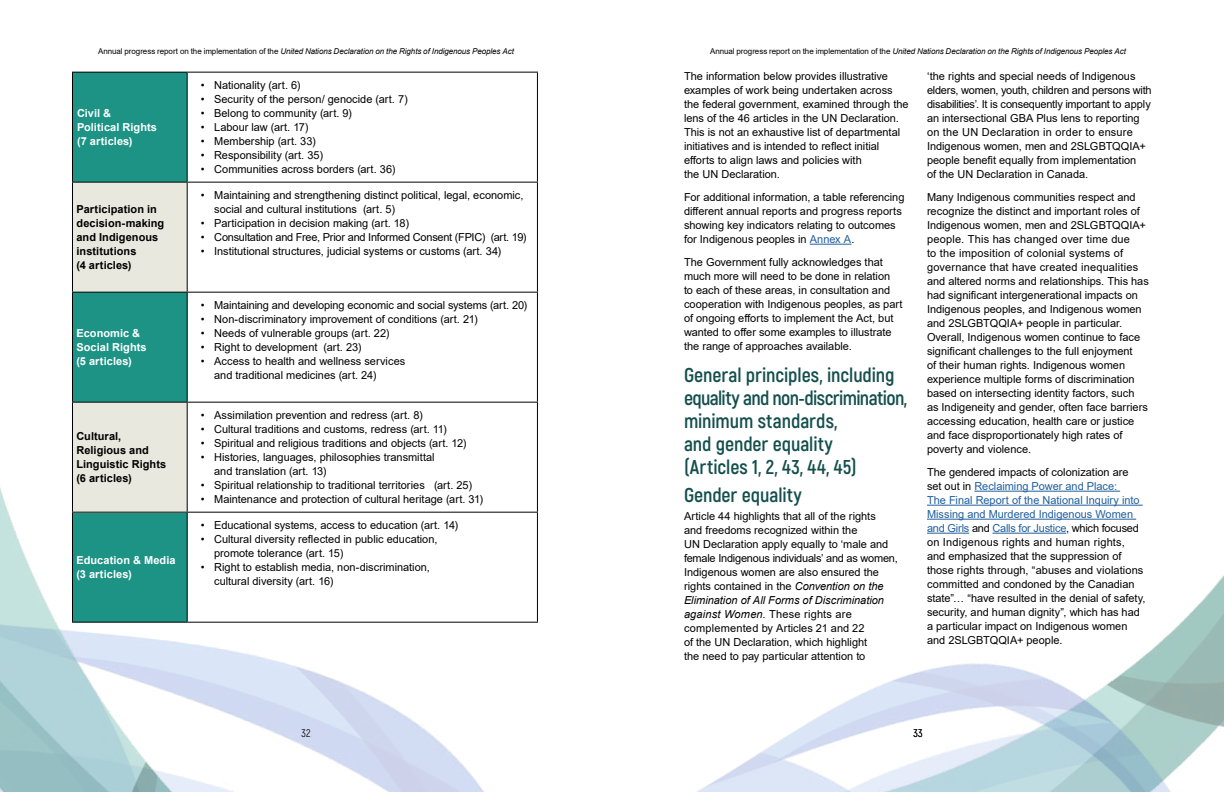
<style>
.page{position:relative;width:1224px;height:792px;background:#fff}
.page>*{position:absolute;margin:0;border:0;box-sizing:border-box;transform-origin:0 0}
.t1{font:700 20px/23px "Akrobat";letter-spacing:-.005em;color:#134f4d}
.t2{font:11px/14px "Arial";color:#000}
.t3{font:700 11px/14px "Arial";letter-spacing:.005em;color:#000}
.t4{font:700 11px/14px "Arial";letter-spacing:.005em;color:#fff}
.t5{font:11px "Arial";letter-spacing:-.02em;color:#000}
.t6{font:11px "Akrobat";color:#000}
.t7{font:italic 8px "Arial";letter-spacing:-.01em;color:#000}
.s1{font-style:normal}
.s2{color:#215e9e}
.s3{font-style:italic}
</style>
<div class="page">
<div style="left:72px;top:72px;width:115px;height:110px;background:#1c9385"></div>
<div style="left:72px;top:182px;width:115px;height:110px;background:#e8e8df"></div>
<div style="left:73px;top:293px;width:114px;height:67px;background:#1c9385"></div>
<hr style="left:72px;top:72px;width:115px;height:1px;background:#000">
<hr style="left:72px;top:73px;width:1px;height:109px;background:#000">
<hr style="left:187px;top:72px;width:351px;height:1px;background:#000">
<hr style="left:187px;top:73px;width:1px;height:109px;background:#000">
<hr style="left:537px;top:73px;width:1px;height:109px;background:#000">
<hr style="left:72px;top:182px;width:115px;height:1px;background:#000">
<hr style="left:72px;top:183px;width:1px;height:109px;background:#000">
<hr style="left:187px;top:182px;width:351px;height:1px;background:#000">
<hr style="left:187px;top:183px;width:1px;height:109px;background:#000">
<hr style="left:537px;top:183px;width:1px;height:109px;background:#000">
<hr style="left:187px;top:292px;width:351px;height:1px;background:#000">
<hr style="left:537px;top:293px;width:1px;height:109px;background:#000">
<hr style="left:72px;top:292px;width:115px;height:1px;background:#000">
<hr style="left:72px;top:293px;width:1px;height:109px;background:#000">
<hr style="left:187px;top:293px;width:1px;height:109px;background:#000">
<img style="left:0;top:360px;width:538px;height:432px">
<img style="left:809px;top:243px;width:415px;height:522px">
<img style="left:697px;top:526px;width:484px;height:266px">
<p class="t7" style="left:98px;top:46px;width:417px"><span class="s1">Annual progress report on the implementation of the</span> United Nations Declaration on the Rights of Indigenous Peoples Act</p>
<p class="t7" style="left:710px;top:46px;width:417px"><span class="s1">Annual progress report on the implementation of the</span> United Nations Declaration on the Rights of Indigenous Peoples Act</p>
<p class="t4" style="left:77px;top:106px;width:82px">Civil &amp;<br>Political Rights (7 articles)</p>
<p class="t3" style="left:76px;top:202px;width:89px">Participation in decision-making and Indigenous institutions<br>(4 articles)</p>
<p class="t4" style="left:76px;top:326px;width:72px">Economic &amp;<br>Social Rights (5 articles)</p>
<p class="t3" style="left:76px;top:429px;width:91px">Cultural,<br>Religious and<br>Linguistic Rights (6 articles)</p>
<p class="t4" style="left:76px;top:554px;width:101px">Education &amp; Media (3 articles)</p>
<p class="t2" style="left:201px;top:78px;width:101px">• Nationality (art. 6)</p>
<p class="t2" style="left:201px;top:92px;width:209px">• Security of the person/ genocide (art. 7)</p>
<p class="t2" style="left:201px;top:106px;width:153px">• Belong to community (art. 9)</p>
<p class="t2" style="left:201px;top:120px;width:109px">• Labour law (art. 17)</p>
<p class="t2" style="left:201px;top:134px;width:117px">• Membership (art. 33)</p>
<p class="t2" style="left:201px;top:148px;width:124px">• Responsibility (art. 35)</p>
<p class="t2" style="left:201px;top:162px;width:196px">• Communities across borders (art. 36)</p>
<p class="t2" style="left:214px;top:188px;width:311px;text-indent:-13px">• Maintaining and strengthening distinct political, legal, economic, social and cultural institutions (art. 5)</p>
<p class="t2" style="left:201px;top:216px;width:210px">• Participation in decision making (art. 18)</p>
<p class="t5" style="left:201px;top:230px;width:327px">• Consultation and Free, Prior and Informed Consent (FPIC) (art. 19)</p>
<p class="t2" style="left:201px;top:244px;width:302px">• Institutional structures, judicial systems or customs (art. 34)</p>
<p class="t2" style="left:201px;top:298px;width:328px">• Maintaining and developing economic and social systems (art. 20)</p>
<p class="t2" style="left:201px;top:312px;width:279px">• Non-discriminatory improvement of conditions (art. 21)</p>
<p class="t2" style="left:201px;top:326px;width:190px">• Needs of vulnerable groups (art. 22)</p>
<p class="t2" style="left:201px;top:340px;width:162px">• Right to development (art. 23)</p>
<p class="t2" style="left:214px;top:354px;width:193px;text-indent:-13px">• Access to health and wellness services and traditional medicines (art. 24)</p>
<p class="t2" style="left:201px;top:408px;width:223px">• Assimilation prevention and redress (art. 8)</p>
<p class="t2" style="left:201px;top:422px;width:248px">• Cultural traditions and customs, redress (art. 11)</p>
<p class="t2" style="left:201px;top:436px;width:267px">• Spiritual and religious traditions and objects (art. 12)</p>
<p class="t2" style="left:214px;top:450px;width:222px;text-indent:-13px">• Histories, languages, philosophies transmittal and translation (art. 13)</p>
<p class="t2" style="left:201px;top:478px;width:273px">• Spiritual relationship to traditional territories (art. 25)</p>
<p class="t2" style="left:201px;top:492px;width:284px">• Maintenance and protection of cultural heritage (art. 31)</p>
<p class="t2" style="left:201px;top:518px;width:259px">• Educational systems, access to education (art. 14)</p>
<p class="t2" style="left:214px;top:532px;width:225px;text-indent:-13px">• Cultural diversity reflected in public education, promote tolerance (art. 15)</p>
<p class="t2" style="left:214px;top:560px;width:217px;text-indent:-13px">• Right to establish media, non-discrimination, cultural diversity (art. 16)</p>
<p class="t6" style="left:302px;top:727px;width:10px">32</p>
<p class="t2" style="left:684px;top:69px;width:226px">The information below provides illustrative examples of work being undertaken across the federal government, examined through the lens of the 46 articles in the UN Declaration.<br>This is not an exhaustive list of departmental initiatives and is intended to reflect initial efforts to align laws and policies with<br>the UN Declaration.</p>
<p class="t2" style="left:684px;top:190px;width:222px">For additional information, a table referencing different annual reports and progress reports showing key indicators relating to outcomes for Indigenous peoples in <span class="s2">Annex A</span>.</p>
<p class="t2" style="left:684px;top:255px;width:220px">The Government fully acknowledges that much more will need to be done in relation<br>to each of these areas, in consultation and cooperation with Indigenous peoples, as part of ongoing efforts to implement the Act, but wanted to offer some examples to illustrate the range of approaches available.</p>
<h1 class="t1" style="left:684px;top:363px;width:225px">General principles, including equality and non-discrimination, minimum standards,<br>and gender equality<br>(Articles 1, 2, 43, 44, 45)</h1>
<h1 class="t1" style="left:684px;top:483px;width:119px">Gender equality</h1>
<p class="t2" style="left:684px;top:509px;width:215px">Article 44 highlights that all of the rights<br>and freedoms recognized within the<br>UN Declaration apply equally to ‘male and female Indigenous individuals’ and as women, Indigenous women are also ensured the rights contained in the <span class="s3">Convention on the Elimination of All Forms of Discrimination against Women</span>. These rights are complemented by Articles 21 and 22<br>of the UN Declaration, which highlight<br>the need to pay particular attention to</p>
<p class="t2" style="left:927px;top:69px;width:226px">‘the rights and special needs of Indigenous elders, women, youth, children and persons with disabilities’. It is consequently important to apply an intersectional GBA Plus lens to reporting on the UN Declaration in order to ensure Indigenous women, men and 2SLGBTQQIA+ people benefit equally from implementation<br>of the UN Declaration in Canada.</p>
<p class="t2" style="left:927px;top:190px;width:223px">Many Indigenous communities respect and recognize the distinct and important roles of Indigenous women, men and 2SLGBTQQIA+ people. This has changed over time due<br>to the imposition of colonial systems of governance that have created inequalities and altered norms and relationships. This has had significant intergenerational impacts on Indigenous peoples, and Indigenous women and 2SLGBTQQIA+ people in particular.<br>Overall, Indigenous women continue to face significant challenges to the full enjoyment<br>of their human rights. Indigenous women experience multiple forms of discrimination based on intersecting identity factors, such as Indigeneity and gender, often face barriers accessing education, health care or justice and face disproportionately high rates of poverty and violence.</p>
<p class="t2" style="left:927px;top:465px;width:220px">The gendered impacts of colonization are set out in <span class="s2">Reclaiming Power and Place:<br>The Final Report of the National Inquiry into Missing and Murdered Indigenous Women and Girls</span> and <span class="s2">Calls for Justice</span>, which focused on Indigenous rights and human rights, and emphasized that the suppression of those rights through, “abuses and violations committed and condoned by the Canadian state”… “have resulted in the denial of safety, security, and human dignity”, which has had a particular impact on Indigenous women and 2SLGBTQQIA+ people.</p>
<p class="t6" style="left:914px;top:727px;width:10px">33</p>
</div>
